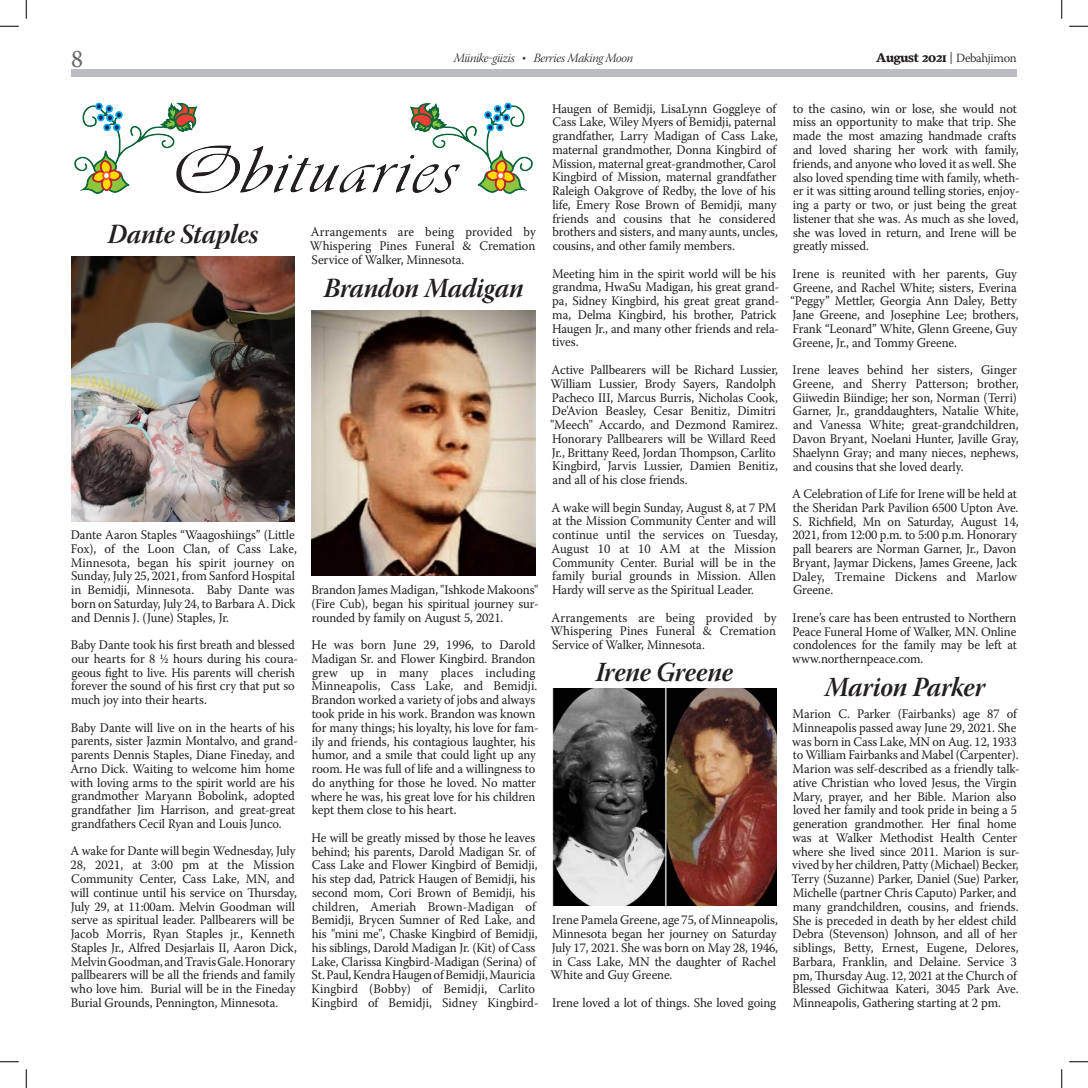
<style>
.page{position:relative;width:1088px;height:1088px;background:#fff}
.page>*{position:absolute;margin:0;border:0;box-sizing:border-box;transform-origin:0 0}
.obit_Name{font:27.5px "Warnock Pro Bold It Subh";letter-spacing:-.01em;color:#231f20;scale:.95 1}
.t1{font:25px "Warnock Pro";color:#636366;scale:.95 1}
.Main_Text{font:13.12px/13.8px "Warnock Pro";letter-spacing:-.01em;color:#231f20;scale:.95 1}
.t2{font:12.5px "Warnock Pro Light It Subh";letter-spacing:-.025em;color:#231f20}
.t3{font:300 12.5px "Warnock Pro";letter-spacing:-.025em;color:#231f20}
.s1{font-family:"Poynter Text";font-weight:700}
</style>
<div class="page">
<div style="left:71px;top:69px;width:945px;height:8px;background:#bcbdc0"></div>
<img style="left:74px;top:102px;width:459px;height:92px">
<img style="left:71px;top:256px;width:224px;height:265px">
<img style="left:312px;top:310px;width:223px;height:266px">
<img style="left:552px;top:689px;width:224px;height:216px">
<svg style="left:0;top:25px;width:19px;height:2px"></svg>
<svg style="left:1069px;top:25px;width:19px;height:2px"></svg>
<svg style="left:0;top:1061px;width:19px;height:1px"></svg>
<svg style="left:1069px;top:1061px;width:19px;height:1px"></svg>
<svg style="left:25px;top:0;width:2px;height:19px"></svg>
<svg style="left:25px;top:1069px;width:2px;height:19px"></svg>
<svg style="left:1061px;top:0;width:1px;height:19px"></svg>
<svg style="left:1061px;top:1069px;width:1px;height:19px"></svg>
<h2 class="t1" style="left:71px;top:43px;width:14px">8</h2>
<p class="t2" style="left:454px;top:51px;width:181px">Miinike-giizis • Berries Making Moon</p>
<p class="t3" style="left:876px;top:50px;width:142px"><span class="s1">August 2021</span> | Debahjimon</p>
<p class="obit_Name" style="left:108px;top:217px;width:160px">Dante Staples</p>
<p class="Main_Text" style="left:71px;top:527px;width:239px">Dante Aaron Staples “Waagoshiings” (Little Fox), of the Loon Clan, of Cass Lake, Minnesota, began his spirit journey on Sunday, July 25, 2021, from Sanford Hospital in Bemidji, Minnesota. Baby Dante was born on Saturday, July 24, to Barbara A. Dick and Dennis J. (June) Staples, Jr.</p>
<p class="Main_Text" style="left:71px;top:637px;width:241px">Baby Dante took his first breath and blessed our hearts for 8 ½ hours during his coura&shy;geous fight to live. His parents will cherish forever the sound of his first cry that put so much joy into their hearts.</p>
<p class="Main_Text" style="left:70px;top:720px;width:241px">Baby Dante will live on in the hearts of his parents, sister Jazmin Montalvo, and grand&shy;parents Dennis Staples, Diane Fineday, and Arno Dick. Waiting to welcome him home with loving arms to the spirit world are his grandmother Maryann Bobolink, adopted grandfather Jim Harrison, and great-great grandfathers Cecil Ryan and Louis Junco.</p>
<p class="Main_Text" style="left:70px;top:844px;width:240px">A wake for Dante will begin Wednesday, July 28, 2021, at 3:00 pm at the Mission Community Center, Cass Lake, MN, and will continue until his service on Thursday, July 29, at 11:00am. Melvin Goodman will serve as spiritual leader. Pallbearers will be Jacob Morris, Ryan Staples jr., Kenneth Staples Jr., Alfred Desjarlais II, Aaron Dick, Melvin Goodman, and Travis Gale. Honorary pallbearers will be all the friends and family who love him. Burial will be in the Fineday Burial Grounds, Pennington, Minnesota.</p>
<p class="Main_Text" style="left:310px;top:225px;width:239px;text-align:justify">Arrangements are being provided by Whispering Pines Funeral &amp; Cremation Service of Walker, Minnesota.</p>
<p class="obit_Name" style="left:324px;top:272px;width:212px">Brandon Madigan</p>
<p class="Main_Text" style="left:311px;top:582px;width:241px;text-align:justify">Brandon James Madigan, "Ishkode Makoons" (Fire Cub), began his spiritual journey sur&shy;rounded by family on August 5, 2021.</p>
<p class="Main_Text" style="left:311px;top:637px;width:241px">He was born June 29, 1996, to Darold Madigan Sr. and Flower Kingbird. Brandon grew up in many places including Minneapolis, Cass Lake, and Bemidji.<br>Brandon worked a variety of jobs and always took pride in his work. Brandon was known for many things; his loyalty, his love for fam&shy;ily and friends, his contagious laughter, his humor, and a smile that could light up any room. He was full of life and a willingness to do anything for those he loved. No matter where he was, his great love for his children kept them close to his heart.</p>
<p class="Main_Text" style="left:311px;top:830px;width:241px">He will be greatly missed by those he leaves behind; his parents, Darold Madigan Sr. of Cass Lake and Flower Kingbird of Bemidji, his step dad, Patrick Haugen of Bemidji, his second mom, Cori Brown of Bemidji, his children, Ameriah Brown-Madigan of Bemidji, Brycen Sumner of Red Lake, and his "mini me", Chaske Kingbird of Bemidji, his siblings, Darold Madigan Jr. (Kit) of Cass Lake, Clarissa Kingbird-Madigan (Serina) of St. Paul, Kendra Haugen of Bemidji, Mauricia Kingbird (Bobby) of Bemidji, Carlito Kingbird of Bemidji, Sidney Kingbird-</p>
<p class="Main_Text" style="left:552px;top:101px;width:239px">Haugen of Bemidji, LisaLynn Goggleye of Cass Lake, Wiley Myers of Bemidji, paternal grandfather, Larry Madigan of Cass Lake, maternal grandmother, Donna Kingbird of Mission, maternal great-grandmother, Carol Kingbird of Mission, maternal grandfather Raleigh Oakgrove of Redby, the love of his life, Emery Rose Brown of Bemidji, many friends and cousins that he considered brothers and sisters, and many aunts, uncles, cousins, and other family members.</p>
<p class="Main_Text" style="left:552px;top:266px;width:241px">Meeting him in the spirit world will be his grandma, HwaSu Madigan, his great grand&shy;pa, Sidney Kingbird, his great great grand&shy;ma, Delma Kingbird, his brother, Patrick Haugen Jr., and many other friends and rela&shy;tives.</p>
<p class="Main_Text" style="left:550px;top:362px;width:241px">Active Pallbearers will be Richard Lussier, William Lussier, Brody Sayers, Randolph Pacheco III, Marcus Burris, Nicholas Cook, De'Avion Beasley, Cesar Benitiz, Dimitri "Meech" Accardo, and Dezmond Ramirez.<br>Honorary Pallbearers will be Willard Reed Jr., Brittany Reed, Jordan Thompson, Carlito Kingbird, Jarvis Lussier, Damien Benitiz, and all of his close friends.</p>
<p class="Main_Text" style="left:551px;top:500px;width:240px">A wake will begin Sunday, August 8, at 7 PM at the Mission Community Center and will continue until the services on Tuesday, August 10 at 10 AM at the Mission Community Center. Burial will be in the family burial grounds in Mission. Allen Hardy will serve as the Spiritual Leader.</p>
<p class="Main_Text" style="left:550px;top:610px;width:239px;text-align:justify">Arrangements are being provided by Whispering Pines Funeral &amp; Cremation Service of Walker, Minnesota.</p>
<p class="obit_Name" style="left:595px;top:655px;width:146px">Irene Greene</p>
<p class="Main_Text" style="left:550px;top:913px;width:241px">Irene Pamela Greene, age 75, of Minneapolis, Minnesota began her journey on Saturday July 17, 2021. She was born on May 28, 1946, in Cass Lake, MN the daughter of Rachel White and Guy Greene.</p>
<p class="Main_Text" style="left:552px;top:995px;width:237px">Irene loved a lot of things. She loved going</p>
<p class="Main_Text" style="left:792px;top:101px;width:240px">to the casino, win or lose, she would not miss an opportunity to make that trip. She made the most amazing handmade crafts and loved sharing her work with family, friends, and anyone who loved it as well. She also loved spending time with family, wheth&shy;er it was sitting around telling stories, enjoy&shy;ing a party or two, or just being the great listener that she was. As much as she loved, she was loved in return, and Irene will be greatly missed.</p>
<p class="Main_Text" style="left:790px;top:266px;width:242px">Irene is reunited with her parents, Guy Greene, and Rachel White; sisters, Everina “Peggy” Mettler, Georgia Ann Daley, Betty Jane Greene, and Josephine Lee; brothers, Frank “Leonard” White, Glenn Greene, Guy Greene, Jr., and Tommy Greene.</p>
<p class="Main_Text" style="left:792px;top:363px;width:239px">Irene leaves behind her sisters, Ginger Greene, and Sherry Patterson; brother, Giiwedin Biindige; her son, Norman (Terri)<br>Garner, Jr., granddaughters, Natalie White, and Vanessa White; great-grandchildren, Davon Bryant, Noelani Hunter, Javille Gray, Shaelynn Gray; and many nieces, nephews, and cousins that she loved dearly.</p>
<p class="Main_Text" style="left:792px;top:486px;width:240px">A Celebration of Life for Irene will be held at the Sheridan Park Pavilion 6500 Upton Ave.<br>S. Richfield, Mn on Saturday, August 14, 2021, from 12:00 p.m. to 5:00 p.m. Honorary pall bearers are Norman Garner, Jr., Davon Bryant, Jaymar Dickens, James Greene, Jack Daley, Tremaine Dickens and Marlow Greene.</p>
<p class="Main_Text" style="left:792px;top:610px;width:237px;text-align:justify">Irene’s care has been entrusted to Northern Peace Funeral Home of Walker, MN. Online condolences for the family may be left at www.northernpeace.com.</p>
<p class="obit_Name" style="left:824px;top:670px;width:170px">Marion Parker</p>
<p class="Main_Text" style="left:791px;top:706px;width:242px">Marion C. Parker (Fairbanks) age 87 of Minneapolis passed away June 29, 2021. She was born in Cass Lake, MN on Aug. 12, 1933 to William Fairbanks and Mabel (Carpenter).<br>Marion was self-described as a friendly talk&shy;ative Christian who loved Jesus, the Virgin Mary, prayer, and her Bible. Marion also loved her family and took pride in being a 5 generation grandmother. Her final home was at Walker Methodist Health Center where she lived since 2011. Marion is sur&shy;vived by her children, Patty (Michael) Becker, Terry (Suzanne) Parker, Daniel (Sue) Parker, Michelle (partner Chris Caputo) Parker, and many grandchildren, cousins, and friends.<br>She is preceded in death by her eldest child Debra (Stevenson) Johnson, and all of her siblings, Betty, Ernest, Eugene, Delores, Barbara, Franklin, and Delaine. Service 3 pm, Thursday Aug. 12, 2021 at the Church of Blessed Gichitwaa Kateri, 3045 Park Ave.<br>Minneapolis, Gathering starting at 2 pm.</p>
</div>
